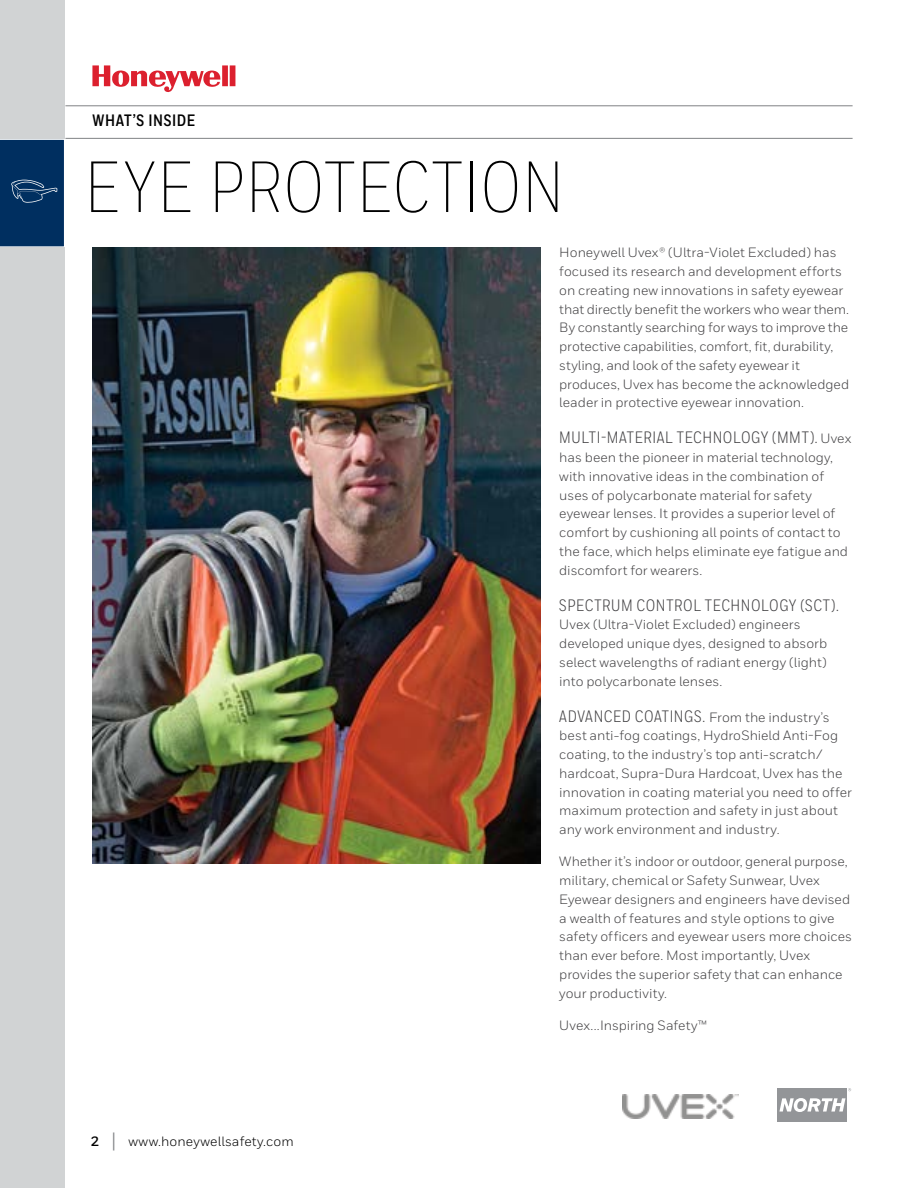
<style>
.page{position:relative;width:918px;height:1188px;background:#fff}
.page>*{position:absolute;margin:0;border:0;box-sizing:border-box;transform-origin:0 0}
.Heading_1_CAPS_Cond{font:300 72.15px "Honeywell Cond";letter-spacing:.025em;color:#000}
.Body_COPY{font:16.5px "Honeywell Cond";letter-spacing:.035em;color:#414042}
.Product_Category_LE{font:700 16.5px "Honeywell Cond";letter-spacing:.03em;color:#000}
.Body_COPY-2{font:13.5px/18.8px "Honeywell Sans";color:#414042}
.t1{font:13.5px "Honeywell Sans";letter-spacing:.01em;color:#000}
.s1{font-weight:700}
.s2{font-family:"Minion Pro";font-size:18px;color:#808285}
.s3{font-family:"Honeywell Sans";font-size:13.5px}
</style>
<div class="page">
<svg style="left:0;top:138px;width:65px;height:110px;background:#0e3a69"></svg>
<svg style="left:92px;top:65px;width:143px;height:27px"></svg>
<hr style="left:65px;top:138px;width:788px;height:1px;background:#808285">
<hr style="left:65px;top:105px;width:788px;height:1px;background:#808285">
<img style="left:92px;top:248px;width:449px;height:616px">
<img style="left:622px;top:1094px;width:116px;height:25px">
<div style="left:778px;top:1088px;width:69px;height:34px;background:#939598"></div>
<svg style="left:779px;top:1098px;width:66px;height:14px"></svg>
<div style="left:0;top:248px;width:64px;height:940px;background:#d1d3d4"></div>
<div style="left:0;top:0;width:64px;height:139px;background:#d1d3d4"></div>
<p class="Product_Category_LE" style="left:92px;top:111px;width:104px">WHAT’S INSIDE</p>
<p class="Heading_1_CAPS_Cond" style="left:85px;top:145px;width:481px">EYE PROTECTION</p>
<p class="t1" style="left:91px;top:1133px;width:205px"><span class="s1">2</span> <span class="s2">|</span> www.honeywellsafety.com</p>
<p class="Body_COPY-2" style="left:559px;top:243px;width:291px">Honeywell Uvex® (Ultra-Violet Excluded) has focused its research and development efforts on creating new innovations in safety eyewear that directly benefit the workers who wear them.<br>By constantly searching for ways to improve the protective capabilities, comfort, fit, durability, styling, and look of the safety eyewear it produces, Uvex has become the acknowledged leader in protective eyewear innovation.</p>
<p class="Body_COPY" style="left:559px;top:428px;width:294px">MULTI-MATERIAL TECHNOLOGY (MMT). <span class="s3">Uvex</span></p>
<p class="Body_COPY-2" style="left:559px;top:448px;width:290px">has been the pioneer in material technology, with innovative ideas in the combination of uses of polycarbonate material for safety eyewear lenses. It provides a superior level of comfort by cushioning all points of contact to the face, which helps eliminate eye fatigue and discomfort for wearers.</p>
<p class="Body_COPY" style="left:559px;top:595px;width:281px">SPECTRUM CONTROL TECHNOLOGY (SCT).</p>
<p class="Body_COPY-2" style="left:559px;top:615px;width:269px">Uvex (Ultra-Violet Excluded) engineers developed unique dyes, designed to absorb select wavelengths of radiant energy (light) into polycarbonate lenses.</p>
<p class="Body_COPY" style="left:559px;top:706px;width:272px">ADVANCED COATINGS. <span class="s3">From the industry’s</span></p>
<p class="Body_COPY-2" style="left:559px;top:726px;width:294px">best anti-fog coatings, HydroShield Anti-Fog coating, to the industry’s top anti-scratch/ hardcoat, Supra-Dura Hardcoat, Uvex has the innovation in coating material you need to offer maximum protection and safety in just about any work environment and industry.</p>
<p class="Body_COPY-2" style="left:559px;top:852px;width:294px">Whether it’s indoor or outdoor, general purpose, military, chemical or Safety Sunwear, Uvex Eyewear designers and engineers have devised a wealth of features and style options to give safety offi cers and eyewear users more choices than ever before. Most importantly, Uvex provides the superior safety that can enhance your productivity.</p>
<p class="Body_COPY-2" style="left:559px;top:1016px;width:149px">Uvex...Inspiring Safety™</p>
</div>
